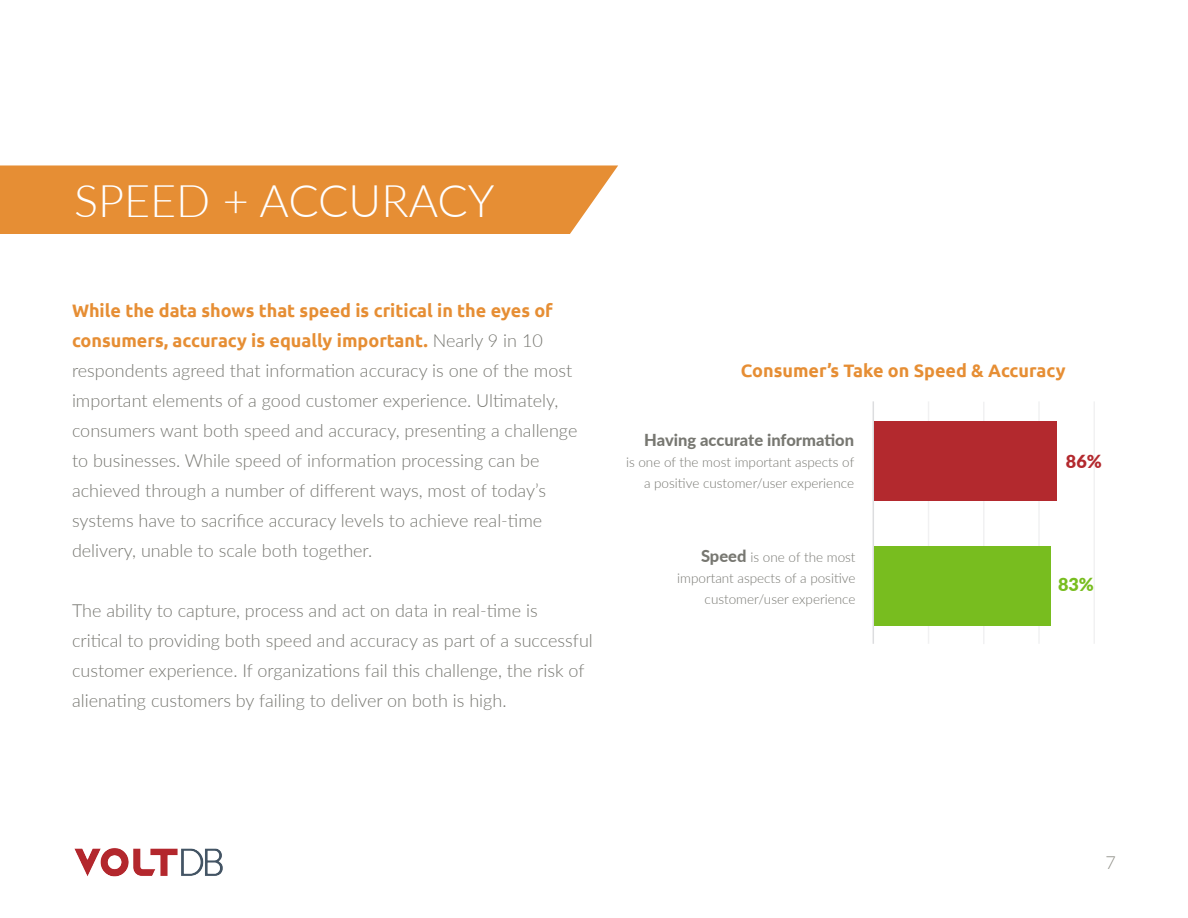
<style>
.page{position:relative;width:1188px;height:918px;background:#fff}
.page>*{position:absolute;margin:0;border:0;box-sizing:border-box;transform-origin:0 0}
.t1{font:300 45px "Lato";color:#fff}
.t2{font:300 18px/30px "Lato";color:#777771}
.t3{font:700 18px "Ubuntu";color:#e68e34}
.t4{font:900 18px "Lato";color:#b3292e}
.t5{font:900 18px "Lato";color:#78bd1f}
.t6{font:300 18px "Lato";color:#908f88}
.t7{font:800 16.5px "Lato";color:#777771}
.t8{font:300 13.5px/21px "Lato";color:#777771;text-align:right}
.s1{font-family:"Lato";font-weight:300;color:#777771}
.s2{font-weight:800;font-size:16.5px}
</style>
<div class="page">
<img style="left:74px;top:848px;width:149px;height:29px">
<hr style="left:983px;top:402px;width:2px;height:242px;background:#dcdddf">
<hr style="left:928px;top:401px;width:1px;height:243px;background:#dcdddf">
<hr style="left:1038px;top:401px;width:2px;height:243px;background:#dcdddf">
<hr style="left:1094px;top:401px;width:1px;height:243px;background:#dcdddf">
<hr style="left:873px;top:401px;width:1px;height:243px;background:#dcdddf">
<div style="left:874px;top:422px;width:183px;height:79px;background:#b3292e"></div>
<div style="left:874px;top:546px;width:177px;height:79px;background:#78bd1f"></div>
<div style="left:0;top:165px;width:618px;height:69px;background:#e68e34"></div>
<p class="t1" style="left:74px;top:169px;width:422px">SPEED + ACCURACY</p>
<p class="t3" style="left:72px;top:300px;width:482px">While the data shows that speed is critical in the eyes of</p>
<p class="t3" style="left:72px;top:330px;width:472px">consumers, accuracy is equally important. <span class="s1">Nearly 9 in 10</span></p>
<p class="t2" style="left:72px;top:355px;width:507px">respondents agreed that information accuracy is one of the most important elements of a good customer experience. Ultimately, consumers want both speed and accuracy, presenting a challenge to businesses. While speed of information processing can be achieved through a number of different ways, most of today’s</p>
<p class="t2" style="left:72px;top:505px;width:472px">systems have to sacrifice accuracy levels to achieve real-time</p>
<p class="t2" style="left:72px;top:535px;width:302px">delivery, unable to scale both together.</p>
<p class="t2" style="left:72px;top:595px;width:467px">The ability to capture, process and act on data in real-time is</p>
<p class="t2" style="left:72px;top:625px;width:522px">critical to providing both speed and accuracy as part of a successful customer experience. If organizations fail this challenge, the risk of alienating customers by failing to deliver on both is high.</p>
<p class="t3" style="left:741px;top:360px;width:326px">Consumer’s Take on Speed &amp; Accuracy</p>
<p class="t7" style="left:644px;top:427px;width:211px">Having accurate information</p>
<p class="t8" style="left:626px;top:451px;width:230px">is one of the most important aspects of a positive customer/user experience</p>
<p class="t8" style="left:677px;top:546px;width:180px"><span class="s2">Speed</span> is one of the most important aspects of a positive customer/user experience</p>
<p class="t4" style="left:1066px;top:448px;width:37px">86%</p>
<p class="t5" style="left:1058px;top:571px;width:37px">83%</p>
<p class="t6" style="left:1106px;top:850px;width:12px">7</p>
</div>
